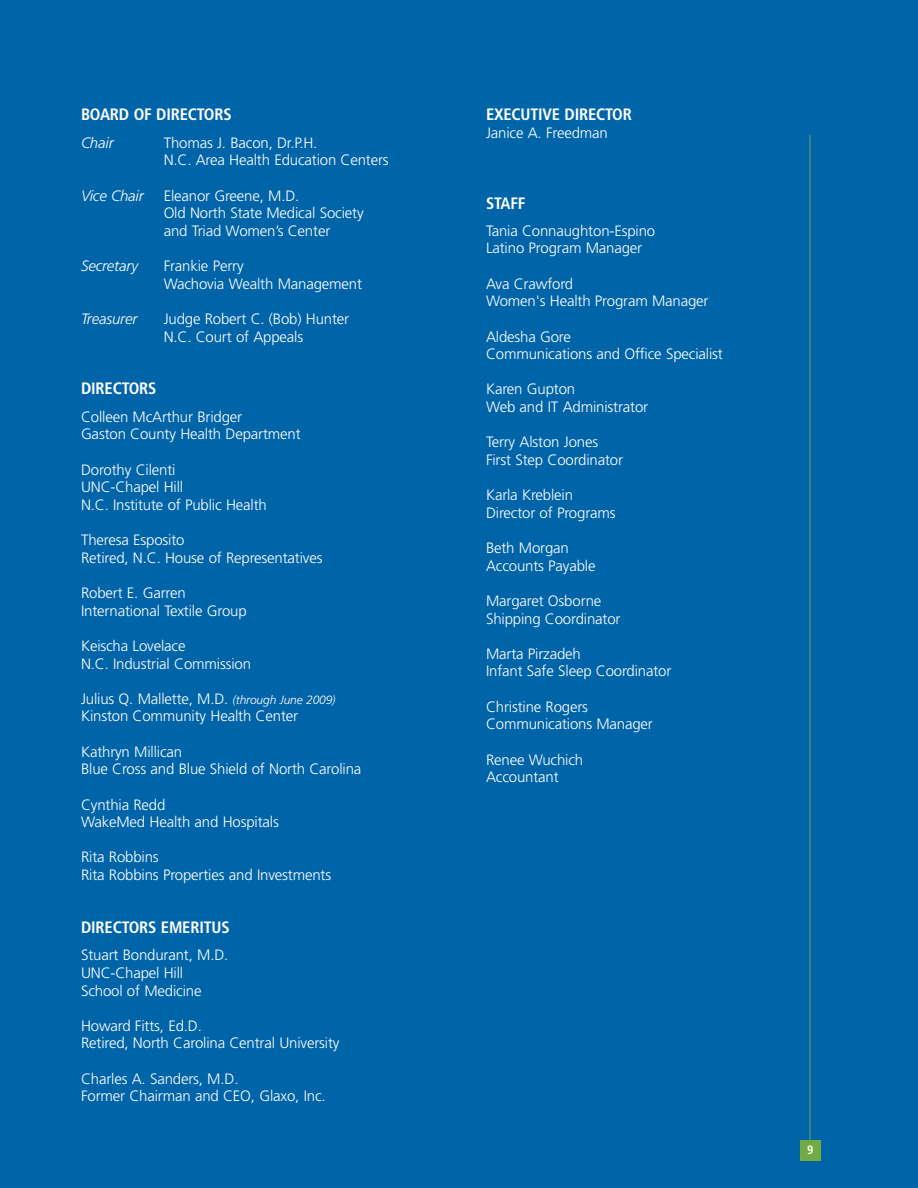
<style>
.page{position:relative;width:918px;height:1188px;background:#0064a9}
.page>*{position:absolute;margin:0;border:0;box-sizing:border-box;transform-origin:0 0}
.t1{font:700 condensed 16.5px "Frutiger";letter-spacing:-.01em;color:#fff}
.t2{font:300 15px/17.7px "Frutiger";letter-spacing:-.01em;color:#fff}
.t3{font:italic 300 15px "Frutiger";letter-spacing:-.01em;color:#fff}
.t4{font:700 condensed 12px "Frutiger";color:#fff}
.s1{font-style:italic;font-size:12px}
</style>
<div class="page">
<hr style="left:810px;top:135px;width:1px;height:1010px;background:#71ab42">
<div style="left:800px;top:1141px;width:21px;height:20px;background:#71ab42"></div>
<p class="t1" style="left:81px;top:108px;width:152px">BOARD OF DIRECTORS</p>
<p class="t3" style="left:81px;top:136px;width:34px">Chair</p>
<p class="t2" style="left:164px;top:135px;width:227px">Thomas J. Bacon, Dr.P.H.<br>N.C. Area Health Education Centers</p>
<p class="t3" style="left:81px;top:189px;width:64px">Vice Chair</p>
<p class="t2" style="left:164px;top:188px;width:202px">Eleanor Greene, M.D.<br>Old North State Medical Society and Triad Women’s Center</p>
<p class="t3" style="left:81px;top:260px;width:59px">Secretary</p>
<p class="t2" style="left:164px;top:258px;width:200px">Frankie Perry<br>Wachovia Wealth Management</p>
<p class="t3" style="left:81px;top:313px;width:58px">Treasurer</p>
<p class="t2" style="left:164px;top:311px;width:187px">Judge Robert C. (Bob) Hunter<br>N.C. Court of Appeals</p>
<p class="t1" style="left:81px;top:382px;width:77px">DIRECTORS</p>
<p class="t2" style="left:81px;top:409px;width:221px">Colleen McArthur Bridger<br>Gaston County Health Department</p>
<p class="t2" style="left:81px;top:462px;width:187px">Dorothy Cilenti<br>UNC-Chapel Hill<br>N.C. Institute of Public Health</p>
<p class="t2" style="left:81px;top:532px;width:243px">Theresa Esposito<br>Retired, N.C. House of Representatives</p>
<p class="t2" style="left:81px;top:585px;width:167px">Robert E. Garren<br>International Textile Group</p>
<p class="t2" style="left:81px;top:638px;width:172px">Keischa Lovelace<br>N.C. Industrial Commission</p>
<p class="t2" style="left:81px;top:691px;width:256px">Julius Q. Mallette, M.D. <span class="s1">(through June 2009)<br></span>Kinston Community Health Center</p>
<p class="t2" style="left:81px;top:744px;width:282px">Kathryn Millican<br>Blue Cross and Blue Shield of North Carolina</p>
<p class="t2" style="left:81px;top:797px;width:199px">Cynthia Redd<br>WakeMed Health and Hospitals</p>
<p class="t2" style="left:81px;top:850px;width:252px">Rita Robbins<br>Rita Robbins Properties and Investments</p>
<p class="t1" style="left:81px;top:921px;width:150px">DIRECTORS EMERITUS</p>
<p class="t2" style="left:81px;top:947px;width:149px">Stuart Bondurant, M.D.<br>UNC-Chapel Hill<br>School of Medicine</p>
<p class="t2" style="left:81px;top:1018px;width:260px">Howard Fitts, Ed.D.<br>Retired, North Carolina Central University</p>
<p class="t2" style="left:81px;top:1071px;width:246px">Charles A. Sanders, M.D.<br>Former Chairman and CEO, Glaxo, Inc.</p>
<p class="t1" style="left:486px;top:108px;width:148px">EXECUTIVE DIRECTOR</p>
<p class="t2" style="left:486px;top:125px;width:123px">Janice A. Freedman</p>
<p class="t1" style="left:486px;top:196px;width:41px">STAFF</p>
<p class="t2" style="left:486px;top:223px;width:171px">Tania Connaughton-Espino<br>Latino Program Manager</p>
<p class="t2" style="left:486px;top:276px;width:224px">Ava Crawford<br>Women's Health Program Manager</p>
<p class="t2" style="left:486px;top:329px;width:238px">Aldesha Gore<br>Communications and Office Specialist</p>
<p class="t2" style="left:486px;top:382px;width:164px">Karen Gupton<br>Web and IT Administrator</p>
<p class="t2" style="left:486px;top:434px;width:139px">Terry Alston Jones<br>First Step Coordinator</p>
<p class="t2" style="left:486px;top:487px;width:131px">Karla Kreblein<br>Director of Programs</p>
<p class="t2" style="left:486px;top:540px;width:111px">Beth Morgan<br>Accounts Payable</p>
<p class="t2" style="left:486px;top:593px;width:136px">Margaret Osborne<br>Shipping Coordinator</p>
<p class="t2" style="left:486px;top:646px;width:187px">Marta Pirzadeh<br>Infant Safe Sleep Coordinator</p>
<p class="t2" style="left:486px;top:699px;width:168px">Christine Rogers<br>Communications Manager</p>
<p class="t2" style="left:486px;top:752px;width:99px">Renee Wuchich<br>Accountant</p>
<p class="t4" style="left:807px;top:1145px;width:8px">9</p>
</div>
